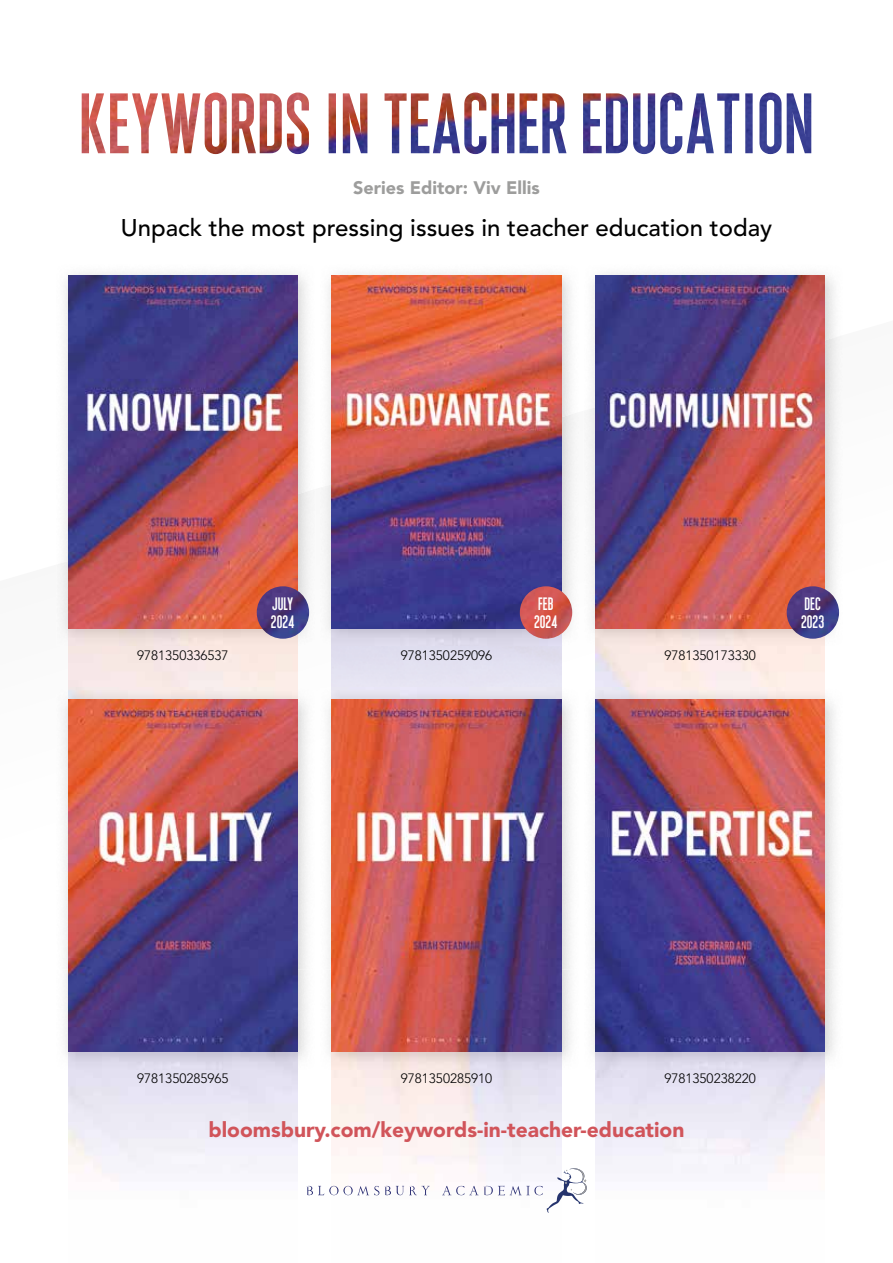
<style>
.page{position:relative;width:893px;height:1263px;background:#fff}
.page>*{position:absolute;margin:0;border:0;box-sizing:border-box;transform-origin:0 0}
.t1{font:500 24px "Avenir LT Std";color:#000}
.t2{font:900 21px "Avenir LT Std";color:#d1545a}
.t3{font:18px/18px "Hopfen";color:#fff}
.t4{font:900 18px "Avenir LT Std";color:#9d9d9c}
.t5{font:300 13.5px "Avenir LT Std";color:#000}
</style>
<div class="page">
<img style="left:64px;top:273px;width:243px;height:216px">
<img style="left:58px;top:489px;width:254px;height:157px">
<img style="left:63px;top:688px;width:244px;height:382px">
<img style="left:328px;top:273px;width:243px;height:139px">
<img style="left:322px;top:412px;width:254px;height:234px">
<img style="left:328px;top:688px;width:243px;height:382px">
<img style="left:592px;top:273px;width:243px;height:62px">
<img style="left:586px;top:335px;width:254px;height:311px">
<img style="left:592px;top:688px;width:243px;height:382px">
<img style="left:205px;top:93px;width:606px;height:61px">
<svg style="left:306px;top:1185px;width:124px;height:11px"></svg>
<svg style="left:442px;top:1168px;width:145px;height:45px"></svg>
<img style="left:257px;top:586px;width:52px;height:53px;border-radius:26px">
<img style="left:787px;top:586px;width:52px;height:53px;border-radius:26px">
<img style="left:520px;top:586px;width:52px;height:53px;border-radius:26px">
<h3 class="t4" style="left:353px;top:177px;width:188px">Series Editor: Viv Ellis</h3>
<h1 class="t1" style="left:121px;top:214px;width:653px">Unpack the most pressing issues in teacher education today</h1>
<h3 class="t3" style="left:271px;top:594px;width:25px">JULY<br>2024</h3>
<h3 class="t3" style="left:801px;top:594px;width:25px">DEC<br>2023</h3>
<h3 class="t3" style="left:534px;top:594px;width:25px">FEB<br>2024</h3>
<p class="t5" style="left:137px;top:647px;width:93px">9781350336537</p>
<p class="t5" style="left:401px;top:647px;width:93px">9781350259096</p>
<p class="t5" style="left:664px;top:647px;width:93px">9781350173330</p>
<p class="t5" style="left:137px;top:1071px;width:93px">9781350285965</p>
<p class="t5" style="left:401px;top:1071px;width:93px">9781350285910</p>
<p class="t5" style="left:664px;top:1071px;width:93px">9781350238220</p>
<h2 class="t2" style="left:208px;top:1117px;width:477px">bloomsbury.com/keywords-in-teacher-education</h2>
</div>
